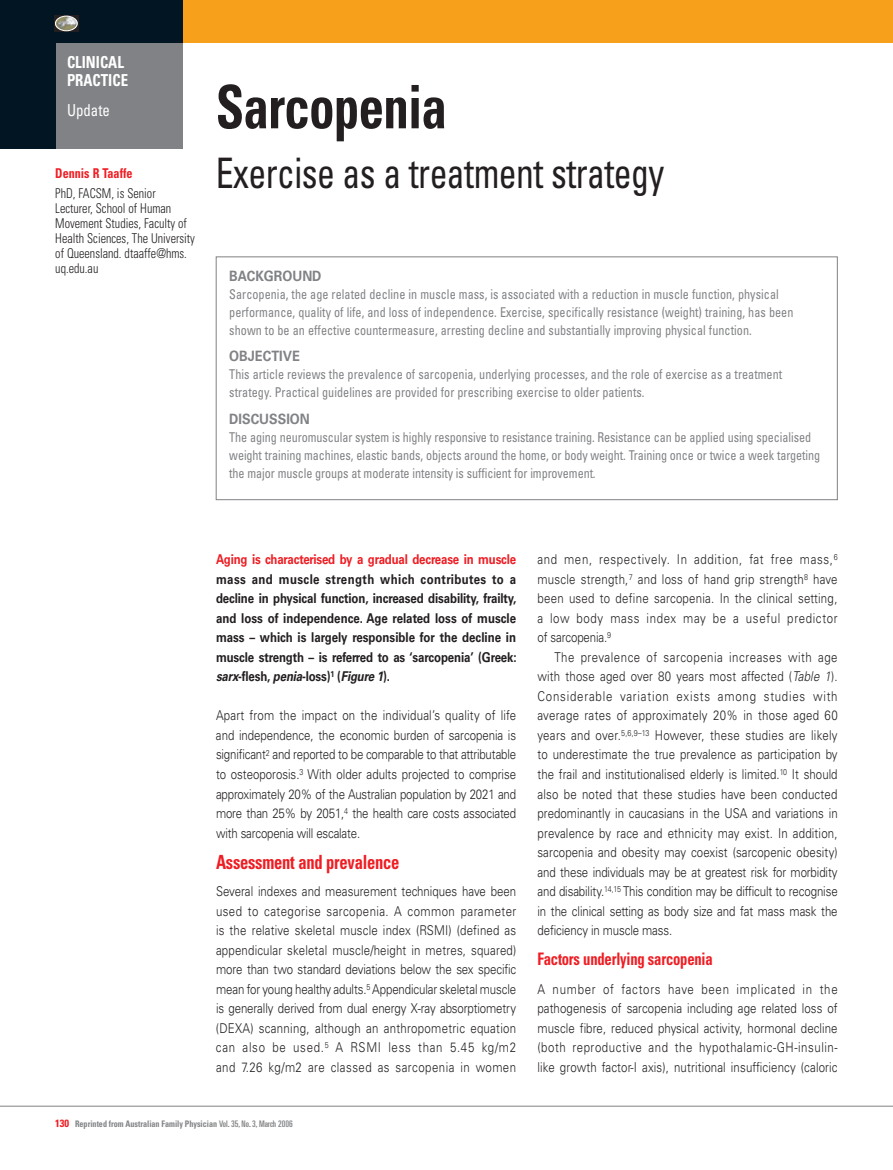
<style>
.page{position:relative;width:893px;height:1170px;background:#fff}
.page>*{position:absolute;margin:0;border:0;box-sizing:border-box;transform-origin:0 0}
.t1{font:700 condensed 60px "Univers LT";letter-spacing:-.015em;color:#231f20;scale:.85 1}
.t2{font:condensed 42px "Univers LT";letter-spacing:-.015em;color:#231f20;scale:.85 1}
.t3{font:700 condensed 19.5px "Univers LT";letter-spacing:-.015em;color:#ee1d23;scale:.85 1}
.t4{font:700 condensed 17.25px "Univers LT";letter-spacing:-.015em;color:#ee1d23;scale:.85 1}
.t5{font:700 condensed 16.5px/18px "Univers LT";color:#fff;scale:.9 1}
.t6{font:condensed 16.5px "Univers LT";color:#fff;scale:.9 1}
.t7{font:700 14.25px "Univers LT";color:#808285;scale:.9 1}
.t8{font:300 13.5px/19.5px "Univers LT";letter-spacing:.01em;color:#231f20;text-align:justify;scale:.85 1}
.t9{font:condensed 13.5px/18px "Univers LT";letter-spacing:.005em;color:#808285;scale:.9 1}
.t10{font:700 13.5px/19.5px "Univers LT";letter-spacing:-.01em;color:#231f20;text-align:justify;scale:.85 1}
.t11{font:300 condensed 13.5px/15px "Univers LT";color:#231f20;scale:.9 1}
.t12{font:700 13.5px "Univers LT";letter-spacing:-.015em;color:#ee1d23;scale:.85 1}
.t13{font:700 condensed 13.5px "Univers LT";color:#ee1d23;scale:.9 1}
.t14{font:700 condensed 9px "Univers LT";color:#808285;scale:.9 1}
.s1{font-style:italic}
.s2{font-size:10.5px;color:#ee1d23}
.s3{font-weight:400;font-stretch:ultra-condensed}
</style>
<div class="page">
<div style="left:183px;top:0;width:710px;height:43px;background:#f6a01b"></div>
<div style="left:55px;top:43px;width:128px;height:106px;background:#808285"></div>
<hr style="left:0;top:1105px;width:893px;height:1px;background:#808285">
<div style="left:0;top:0;width:183px;height:43px;background:#011622"></div>
<div style="left:0;top:0;width:55px;height:149px;background:#011622"></div>
<div style="left:216px;top:256px;width:622px;height:244px;border:1px solid #808285"></div>
<svg style="left:54px;top:15px;width:25px;height:17px"></svg>
<img style="left:55px;top:16px;width:23px;height:15px">
<div style="left:55px;top:16px;width:23px;height:15px;border:1px solid #fff;border-radius:50%"></div>
<p class="t5" style="left:67px;top:53px;width:69px">CLINICAL<br>PRACTICE</p>
<p class="t6" style="left:67px;top:100px;width:49px">Update</p>
<p class="t13" style="left:55px;top:165px;width:87px">Dennis R Taaffe</p>
<p class="t11" style="left:55px;top:185px;width:157px">PhD, FACSM, is Senior<br>Lecturer, School of Human<br>Movement Studies, Faculty of<br>Health Sciences, The University of Queensland. dtaaffe@hms. uq.edu.au</p>
<h1 class="t1" style="left:216px;top:70px;width:273px">Sarcopenia</h1>
<h2 class="t2" style="left:216px;top:147px;width:529px">Exercise as a treatment strategy</h2>
<p class="t7" style="left:229px;top:267px;width:104px">BACKGROUND</p>
<p class="t9" style="left:229px;top:285px;width:628px">Sarcopenia, the age related decline in muscle mass, is associated with a reduction in muscle function, physical performance, quality of life, and loss of independence. Exercise, specifically resistance (weight) training, has been shown to be an effective countermeasure, arresting decline and substantially improving physical function.</p>
<p class="t7" style="left:229px;top:348px;width:80px">OBJECTIVE</p>
<p class="t9" style="left:229px;top:365px;width:616px">This article reviews the prevalence of sarcopenia, underlying processes, and the role of exercise as a treatment strategy. Practical guidelines are provided for prescribing exercise to older patients.</p>
<p class="t7" style="left:229px;top:410px;width:91px">DISCUSSION</p>
<p class="t9" style="left:229px;top:428px;width:658px">The aging neuromuscular system is highly responsive to resistance training. Resistance can be applied using specialised weight training machines, elastic bands, objects around the home, or body weight. Training once or twice a week targeting the major muscle groups at moderate intensity is sufficient for improvement.</p>
<p class="t12" style="left:216px;top:551px;width:355px">Aging is characterised by a gradual decrease in muscle</p>
<p class="t10" style="left:216px;top:569px;width:355px">mass and muscle strength which contributes to a decline in physical function, increased disability, frailty, and loss of independence. Age related loss of muscle mass – which is largely responsible for the decline in muscle strength – is referred to as ‘sarcopenia’ (Greek: <span class="s1">sarx</span>-flesh, <span class="s1">penia</span>-loss)<sup>1</sup> (<span class="s1">Figure 1</span>).</p>
<p class="t8" style="left:216px;top:706px;width:355px">Apart from the impact on the individual’s quality of life and independence, the economic burden of sarcopenia is significant<sup>2</sup> and reported to be comparable to that attributable to osteoporosis.<sup>3</sup> With older adults projected to comprise approximately 20% of the Australian population by 2021 and more than 25% by 2051,<sup>4</sup> the health care costs associated with sarcopenia will escalate.</p>
<h3 class="t3" style="left:216px;top:849px;width:217px">Assessment and prevalence</h3>
<p class="t8" style="left:216px;top:881px;width:355px">Several indexes and measurement techniques have been used to categorise sarcopenia. A common parameter is the relative skeletal muscle index (RSMI) (defined as appendicular skeletal muscle/height in metres, squared) more than two standard deviations below the sex specific mean for young healthy adults.<sup>5</sup> Appendicular skeletal muscle is generally derived from dual energy X-ray absorptiometry (DEXA) scanning, although an anthropometric equation can also be used.<sup>5</sup> A RSMI less than 5.45 kg/m2 and 7.26 kg/m2 are classed as sarcopenia in women</p>
<p class="t8" style="left:537px;top:550px;width:355px">and men, respectively. In addition, fat free mass,<sup>6 </sup>muscle strength,<sup>7</sup> and loss of hand grip strength<sup>8</sup> have been used to define sarcopenia. In the clinical setting, a low body mass index may be a useful predictor of sarcopenia.<sup>9</sup></p>
<p class="t8" style="left:537px;top:647px;width:355px;text-indent:17px">The prevalence of sarcopenia increases with age with those aged over 80 years most affected (<span class="s1">Table 1</span>).<br>Considerable variation exists among studies with average rates of approximately 20% in those aged 60 years and over.<sup>5,6,9–13</sup> However, these studies are likely to underestimate the true prevalence as participation by the frail and institutionalised elderly is limited.<sup>10</sup> It should also be noted that these studies have been conducted predominantly in caucasians in the USA and variations in prevalence by race and ethnicity may exist. In addition, sarcopenia and obesity may coexist (sarcopenic obesity) and these individuals may be at greatest risk for morbidity and disability.<sup>14,15</sup> This condition may be difficult to recognise in the clinical setting as body size and fat mass mask the deficiency in muscle mass.</p>
<p class="t4" style="left:537px;top:948px;width:208px">Factors underlying sarcopenia</p>
<p class="t8" style="left:537px;top:979px;width:355px">A number of factors have been implicated in the pathogenesis of sarcopenia including age related loss of muscle fibre, reduced physical activity, hormonal decline (both reproductive and the hypothalamic-GH-insulin&shy;like growth factor-I axis), nutritional insufficiency (caloric</p>
<p class="t14" style="left:55px;top:1118px;width:265px"><span class="s2">130</span> Reprinted from Australian Family Physician <span class="s3">Vol. 35, No. 3, March 2006</span></p>
</div>
